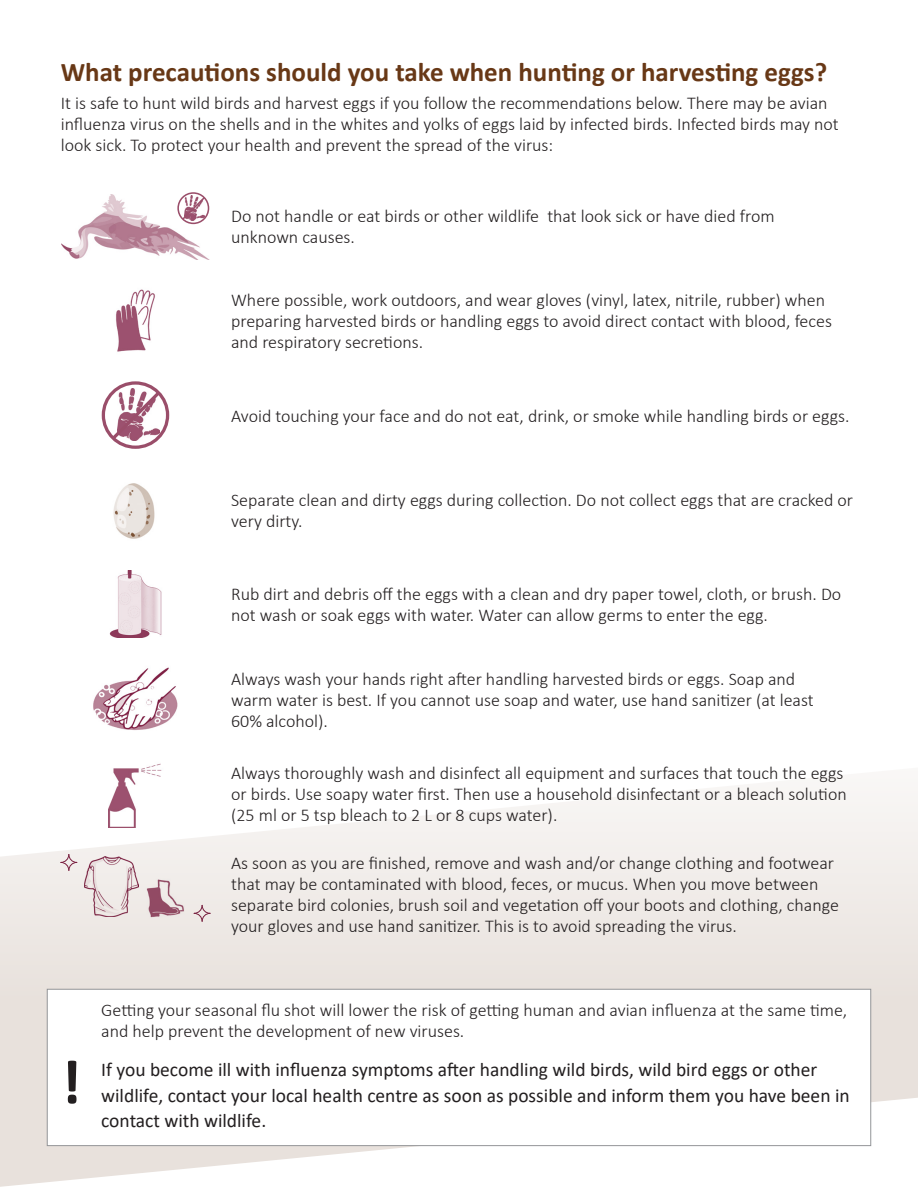
<style>
.page{position:relative;width:918px;height:1188px;background:#fff}
.page>*{position:absolute;margin:0;border:0;box-sizing:border-box;transform-origin:0 0}
.t1{font:700 63px "Calibri";color:#231f20}
.t2{font:700 27px "Calibri";color:#683816}
.t3{font:19.5px/25.5px "Calibri";color:#231f20}
.Basic_tabloid{font:300 18px/21px "Calibri";color:#231f20}
.Warning_2_-_Basic_text{font:300 18px/21px "Calibri";color:#231f20}
</style>
<div class="page">
<svg style="left:0;top:787px;width:918px;height:400px;fill:#f1edea"></svg>
<img style="left:898px;top:893px;width:20px;height:236px">
<div style="left:47px;top:989px;width:824px;height:157px;background:#fff;border:1px solid #939598"></div>
<img style="left:113px;top:483px;width:42px;height:56px">
<img style="left:116px;top:289px;width:39px;height:63px">
<img style="left:109px;top:763px;width:58px;height:64px">
<img style="left:93px;top:667px;width:85px;height:63px">
<img style="left:109px;top:570px;width:53px;height:68px">
<div style="left:102px;top:381px;width:67px;height:68px;border:3px solid #9a4e6a;border-radius:50%"></div>
<svg style="left:109px;top:388px;width:54px;height:55px"></svg>
<img style="left:62px;top:194px;width:147px;height:66px">
<div style="left:177px;top:192px;width:32px;height:32px;border:2px solid #9a4e6a;border-radius:50%"></div>
<svg style="left:181px;top:195px;width:26px;height:26px"></svg>
<img style="left:84px;top:857px;width:55px;height:59px">
<img style="left:146px;top:878px;width:39px;height:40px">
<svg style="left:60px;top:854px;width:17px;height:17px"></svg>
<svg style="left:194px;top:905px;width:17px;height:17px"></svg>
<h1 class="t2" style="left:61px;top:53px;width:768px">What precautions should you take when hunting or harvesting eggs?</h1>
<p class="Basic_tabloid" style="left:61px;top:92px;width:780px">It is safe to hunt wild birds and harvest eggs if you follow the recommendations below. There may be avian influenza virus on the shells and in the whites and yolks of eggs laid by infected birds. Infected birds may not look sick. To protect your health and prevent the spread of the virus:</p>
<p class="Basic_tabloid" style="left:231px;top:206px;width:545px">Do not handle or eat birds or other wildlife that look sick or have died from unknown causes.</p>
<p class="Basic_tabloid" style="left:231px;top:290px;width:602px">Where possible, work outdoors, and wear gloves (vinyl, latex, nitrile, rubber) when preparing harvested birds or handling eggs to avoid direct contact with blood, feces and respiratory secretions.</p>
<p class="Basic_tabloid" style="left:231px;top:405px;width:620px">Avoid touching your face and do not eat, drink, or smoke while handling birds or eggs.</p>
<p class="Basic_tabloid" style="left:231px;top:489px;width:624px">Separate clean and dirty eggs during collection. Do not collect eggs that are cracked or very dirty.</p>
<p class="Basic_tabloid" style="left:231px;top:584px;width:612px">Rub dirt and debris off the eggs with a clean and dry paper towel, cloth, or brush. Do not wash or soak eggs with water. Water can allow germs to enter the egg.</p>
<p class="Basic_tabloid" style="left:231px;top:668px;width:584px">Always wash your hands right after handling harvested birds or eggs. Soap and warm water is best. If you cannot use soap and water, use hand sanitizer (at least<br>60% alcohol).</p>
<p class="Basic_tabloid" style="left:231px;top:762px;width:617px">Always thoroughly wash and disinfect all equipment and surfaces that touch the eggs or birds. Use soapy water first. Then use a household disinfectant or a bleach solution (25 ml or 5 tsp bleach to 2 L or 8 cups water).</p>
<p class="Basic_tabloid" style="left:231px;top:852px;width:609px">As soon as you are finished, remove and wash and/or change clothing and footwear that may be contaminated with blood, feces, or mucus. When you move between separate bird colonies, brush soil and vegetation off your boots and clothing, change your gloves and use hand sanitizer. This is to avoid spreading the virus.</p>
<p class="Warning_2_-_Basic_text" style="left:101px;top:1000px;width:748px">Getting your seasonal flu shot will lower the risk of getting human and avian influenza at the same time, and help prevent the development of new viruses.</p>
<p class="t1" style="left:61px;top:1038px;width:22px">!</p>
<p class="t3" style="left:101px;top:1057px;width:750px">If you become ill with influenza symptoms after handling wild birds, wild bird eggs or other wildlife, contact your local health centre as soon as possible and inform them you have been in contact with wildlife.</p>
</div>
